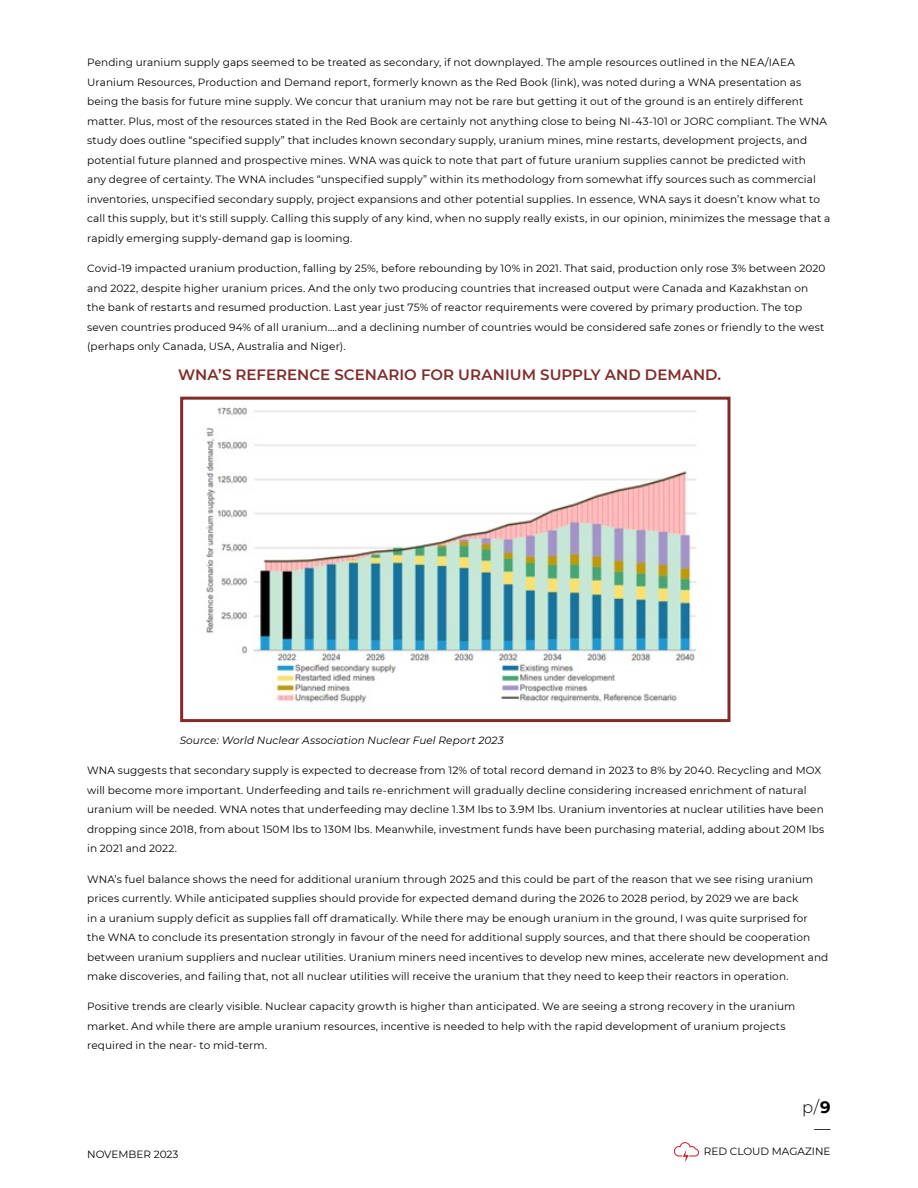
<style>
.page{position:relative;width:918px;height:1188px;background:#fff}
.page>*{position:absolute;margin:0;border:0;box-sizing:border-box;transform-origin:0 0}
.t1{font:300 16.5px/21px "Montserrat";color:#000;text-align:right}
.t2{font:600 15px "Montserrat";color:#832b29}
.t3{font:10.5px/19.5px "Montserrat";letter-spacing:.01em;color:#000}
.t4{font:italic 10.5px "Montserrat";letter-spacing:.01em;color:#000}
.s1{font-weight:700}
.s2{font-weight:400}
</style>
<div class="page">
<svg style="left:674px;top:1142px;width:25px;height:20px"></svg>
<img style="left:205px;top:407px;width:492px;height:296px">
<div style="left:180px;top:397px;width:550px;height:325px;border:3px solid #832b29"></div>
<p class="t3" style="left:87px;top:52px;width:745px">Pending uranium supply gaps seemed to be treated as secondary, if not downplayed. The ample resources outlined in the NEA/IAEA Uranium Resources, Production and Demand report, formerly known as the Red Book (link), was noted during a WNA presentation as being the basis for future mine supply. We concur that uranium may not be rare but getting it out of the ground is an entirely different matter. Plus, most of the resources stated in the Red Book are certainly not anything close to being NI-43-101 or JORC compliant. The WNA study does outline “specified supply” that includes known secondary supply, uranium mines, mine restarts, development projects, and potential future planned and prospective mines. WNA was quick to note that part of future uranium supplies cannot be predicted with<br>any degree of certainty. The WNA includes “unspecified supply” within its methodology from somewhat iffy sources such as commercial inventories, unspecified secondary supply, project expansions and other potential supplies. In essence, WNA says it doesn’t know what to call this supply, but it's still supply. Calling this supply of any kind, when no supply really exists, in our opinion, minimizes the message that a rapidly emerging supply-demand gap is looming.</p>
<p class="t3" style="left:87px;top:258px;width:740px">Covid-19 impacted uranium production, falling by 25%, before rebounding by 10% in 2021. That said, production only rose 3% between 2020 and 2022, despite higher uranium prices. And the only two producing countries that increased output were Canada and Kazakhstan on the bank of restarts and resumed production. Last year just 75% of reactor requirements were covered by primary production. The top seven countries produced 94% of all uranium….and a declining number of countries would be considered safe zones or friendly to the west (perhaps only Canada, USA, Australia and Niger).</p>
<h2 class="t2" style="left:178px;top:364px;width:545px">WNA’S REFERENCE SCENARIO FOR URANIUM SUPPLY AND DEMAND.</h2>
<p class="t4" style="left:180px;top:733px;width:326px">Source: World Nuclear Association Nuclear Fuel Report 2023</p>
<p class="t3" style="left:87px;top:760px;width:739px">WNA suggests that secondary supply is expected to decrease from 12% of total record demand in 2023 to 8% by 2040. Recycling and MOX will become more important. Underfeeding and tails re-enrichment will gradually decline considering increased enrichment of natural uranium will be needed. WNA notes that underfeeding may decline 1.3M lbs to 3.9M lbs. Uranium inventories at nuclear utilities have been dropping since 2018, from about 150M lbs to 130M lbs. Meanwhile, investment funds have been purchasing material, adding about 20M lbs in 2021 and 2022.</p>
<p class="t3" style="left:87px;top:869px;width:743px">WNA’s fuel balance shows the need for additional uranium through 2025 and this could be part of the reason that we see rising uranium prices currently. While anticipated supplies should provide for expected demand during the 2026 to 2028 period, by 2029 we are back<br>in a uranium supply deficit as supplies fall off dramatically. While there may be enough uranium in the ground, I was quite surprised for<br>the WNA to conclude its presentation strongly in favour of the need for additional supply sources, and that there should be cooperation between uranium suppliers and nuclear utilities. Uranium miners need incentives to develop new mines, accelerate new development and make discoveries, and failing that, not all nuclear utilities will receive the uranium that they need to keep their reactors in operation.</p>
<p class="t3" style="left:87px;top:997px;width:710px">Positive trends are clearly visible. Nuclear capacity growth is higher than anticipated. We are seeing a strong recovery in the uranium market. And while there are ample uranium resources, incentive is needed to help with the rapid development of uranium projects required in the near- to mid-term.</p>
<p class="t3" style="left:87px;top:1144px;width:93px">NOVEMBER 2023</p>
<h1 class="t1" style="left:802px;top:1096px;width:30px">p/<span class="s1">9 </span><span class="s2">—</span></h1>
<p class="t3" style="left:704px;top:1141px;width:128px">RED CLOUD MAGAZINE</p>
</div>
